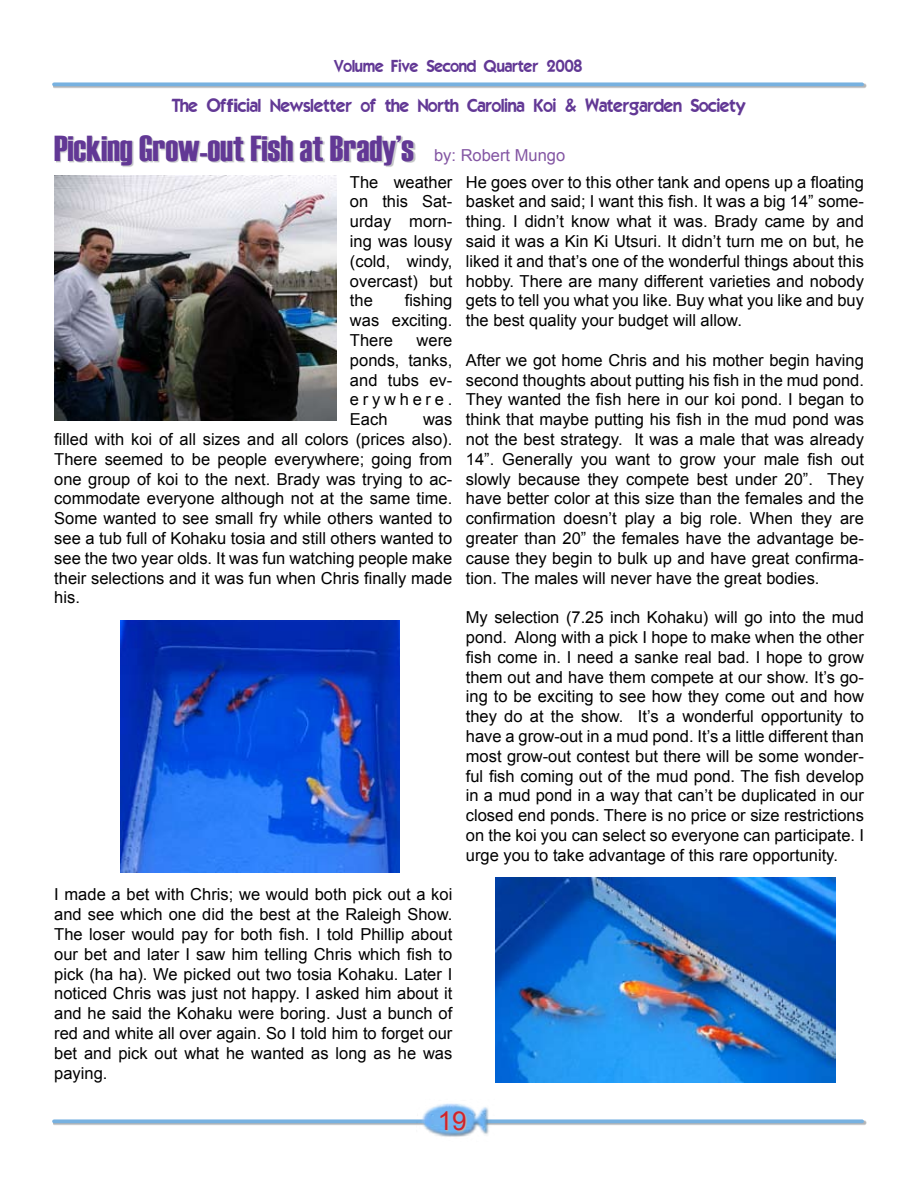
<style>
.page{position:relative;width:918px;height:1188px;background:#fff}
.page>*{position:absolute;margin:0;border:0;box-sizing:border-box;transform-origin:0 0}
.t1{font:36px "Haettenschweiler";color:#623895}
.t2{font:26.1px "Arial";color:#d2232a}
.t3{font:18px "Elegance";color:#623895}
.t4{font:16.5px/19.8px "Arial";color:#000;text-align:justify}
.t5{font:16.5px "Elegance";color:#623895}
.s1{font-family:"Arial";font-size:16.5px;color:#8355a3}
</style>
<div class="page">
<img style="left:54px;top:189px;width:282px;height:232px">
<img style="left:120px;top:620px;width:279px;height:253px">
<img style="left:495px;top:878px;width:340px;height:205px">
<svg style="left:53px;top:84px;width:814px;height:4px;background:#b6bdc4"></svg>
<svg style="left:54px;top:82px;width:808px;height:4px;background:#86bae3"></svg>
<svg style="left:53px;top:1121px;width:814px;height:4px"></svg>
<svg style="left:54px;top:1119px;width:808px;height:4px;background:#86b9e3"></svg>
<img style="left:416px;top:1103px;width:73px;height:34px">
<svg style="left:442px;top:1112px;width:70px;height:25px"></svg>
<div style="left:45px;top:125px;width:416px;height:64px;background:#fff;opacity:.75"></div>
<p class="t5" style="left:334px;top:56px;width:250px">Volume Five Second Quarter 2008</p>
<p class="t3" style="left:172px;top:94px;width:575px">The Official Newsletter of the North Carolina Koi &amp; Watergarden Society</p>
<h1 class="t1" style="left:54px;top:128px;width:513px">Picking Grow-out Fish at Brady’s <span class="s1">by: Robert Mungo</span></h1>
<p class="t4" style="left:350px;top:172px;width:104px">The weather on this Sat&shy;urday morn&shy;ing was lousy (cold, windy, overcast) but the</p>
<p class="t4" style="left:350px;top:291px;width:104px;text-indent:55px">fishing was exciting.<br>There</p>
<p class="t4" style="left:350px;top:330px;width:104px;text-indent:67px">were ponds, tanks, and tubs ev&shy;erywhere.<br>Each</p>
<p class="t4" style="left:54px;top:410px;width:400px;text-indent:369px">was filled with koi of all sizes and all colors (prices also).<br>There seemed to be people everywhere; going from one group of koi to the next. Brady was trying to ac&shy;commodate everyone although not at the same time.<br>Some wanted to see small fry while others wanted to see a tub full of Kohaku tosia and still others wanted to see the two year olds. It was fun watching people make their selections and it was fun when Chris finally made his.</p>
<p class="t4" style="left:54px;top:885px;width:400px">I made a bet with Chris; we would both pick out a koi and see which one did the best at the Raleigh Show.<br>The loser would pay for both fish. I told Phillip about our bet and later I saw him telling Chris which fish to pick (ha ha). We picked out two tosia Kohaku. Later I noticed Chris was just not happy. I asked him about it and he said the Kohaku were boring. Just a bunch of red and white all over again. So I told him to forget our bet and pick out what he wanted as long as he was paying.</p>
<p class="t4" style="left:466px;top:172px;width:400px">He goes over to this other tank and opens up a floating basket and said; I want this fish. It was a big 14” some&shy;thing. I didn’t know what it was. Brady came by and said it was a Kin Ki Utsuri. It didn’t turn me on but, he liked it and that’s one of the wonderful things about this hobby. There are many different varieties and nobody gets to tell you what you like. Buy what you like and buy the best quality your budget will allow.</p>
<p class="t4" style="left:466px;top:350px;width:400px">After we got home Chris and his mother begin having second thoughts about putting his fish in the mud pond.<br>They wanted the fish here in our koi pond. I began to think that maybe putting his fish in the mud pond was not the best strategy. It was a male that was already 14”. Generally you want to grow your male fish out slowly because they compete best under 20”. They have better color at this size than the females and the confirmation doesn’t play a big role. When they are greater than 20” the females have the advantage be&shy;cause they begin to bulk up and have great confirma&shy;tion. The males will never have the great bodies.</p>
<p class="t4" style="left:466px;top:608px;width:400px">My selection (7.25 inch Kohaku) will go into the mud pond. Along with a pick I hope to make when the other fish come in. I need a sanke real bad. I hope to grow them out and have them compete at our show. It’s go&shy;ing to be exciting to see how they come out and how they do at the show. It’s a wonderful opportunity to have a grow-out in a mud pond. It’s a little different than most grow-out contest but there will be some wonder&shy;ful fish coming out of the mud pond. The fish develop in a mud pond in a way that can’t be duplicated in our closed end ponds. There is no price or size restrictions on the koi you can select so everyone can participate. I urge you to take advantage of this rare opportunity.</p>
<h2 class="t2" style="left:438px;top:1106px;width:31px">19</h2>
</div>
